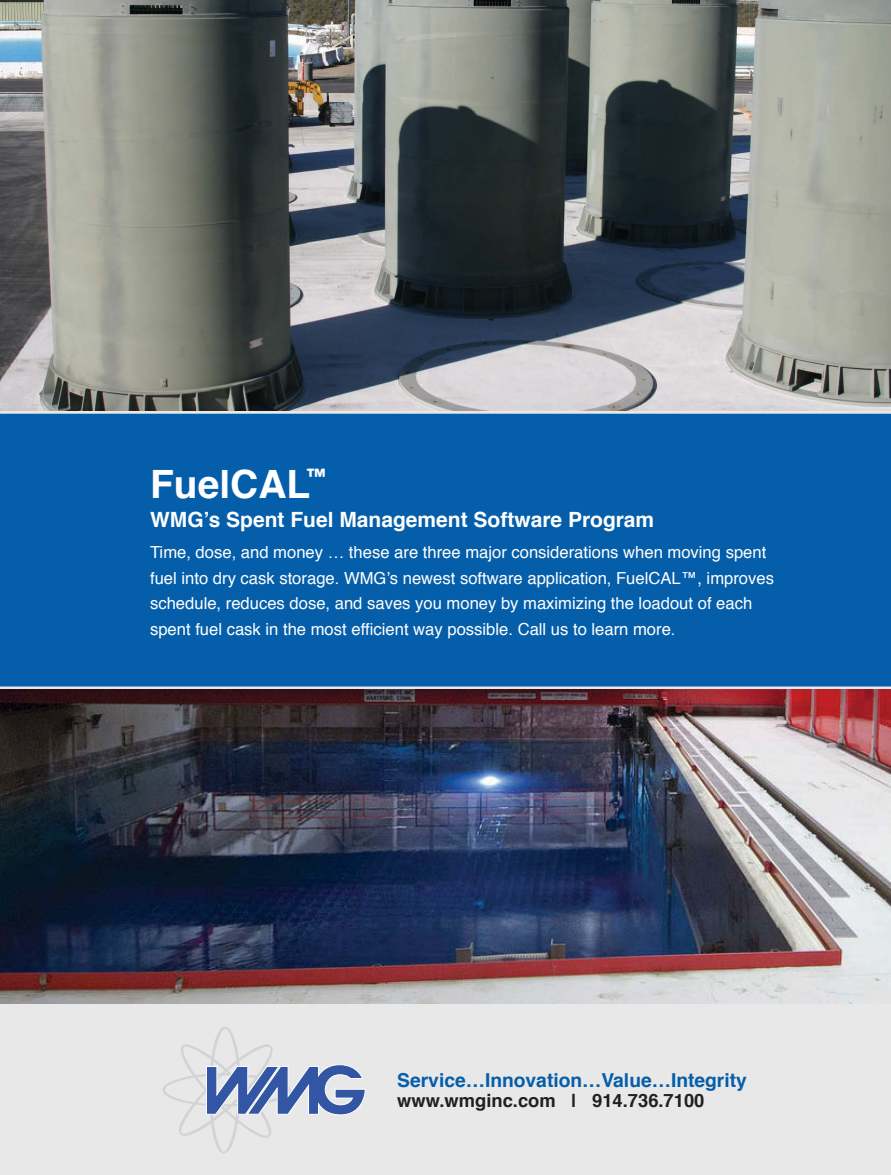
<style>
.page{position:relative;width:891px;height:1175px;background:#fff}
.page>*{position:absolute;margin:0;border:0;box-sizing:border-box;transform-origin:0 0}
.t1{font:700 39px "Helvetica";color:#fff}
.t2{font:700 21px "Helvetica";color:#fff}
.t3{font:700 19.2px "Helvetica";color:#055eaa}
.t4{font:700 18.3px "Helvetica";color:#231f20}
.t5{font:16.65px/25.5px "Helvetica";color:#fff}
</style>
<div class="page">
<div style="left:0;top:411px;width:891px;height:278px;background:#055eaa"></div>
<img style="left:0;top:0;width:891px;height:411px">
<img style="left:0;top:689px;width:891px;height:315px">
<div style="left:0;top:1004px;width:891px;height:170px;background:#e9e8e8"></div>
<svg style="left:163px;top:1027px;width:202px;height:126px"></svg>
<p class="t1" style="left:150px;top:452px;width:179px">FuelCAL<sup>™</sup></p>
<p class="t2" style="left:150px;top:503px;width:506px">WMG’s Spent Fuel Management Software Program</p>
<p class="t5" style="left:150px;top:540px;width:625px">Time, dose, and money … these are three major considerations when moving spent fuel into dry cask storage. WMG’s newest software application, FuelCAL™, improves schedule, reduces dose, and saves you money by maximizing the loadout of each spent fuel cask in the most efficient way possible. Call us to learn more.</p>
<p class="t3" style="left:397px;top:1064px;width:351px">Service…Innovation…Value…Integrity</p>
<p class="t4" style="left:397px;top:1086px;width:309px">www.wmginc.com | 914.736.7100</p>
</div>
